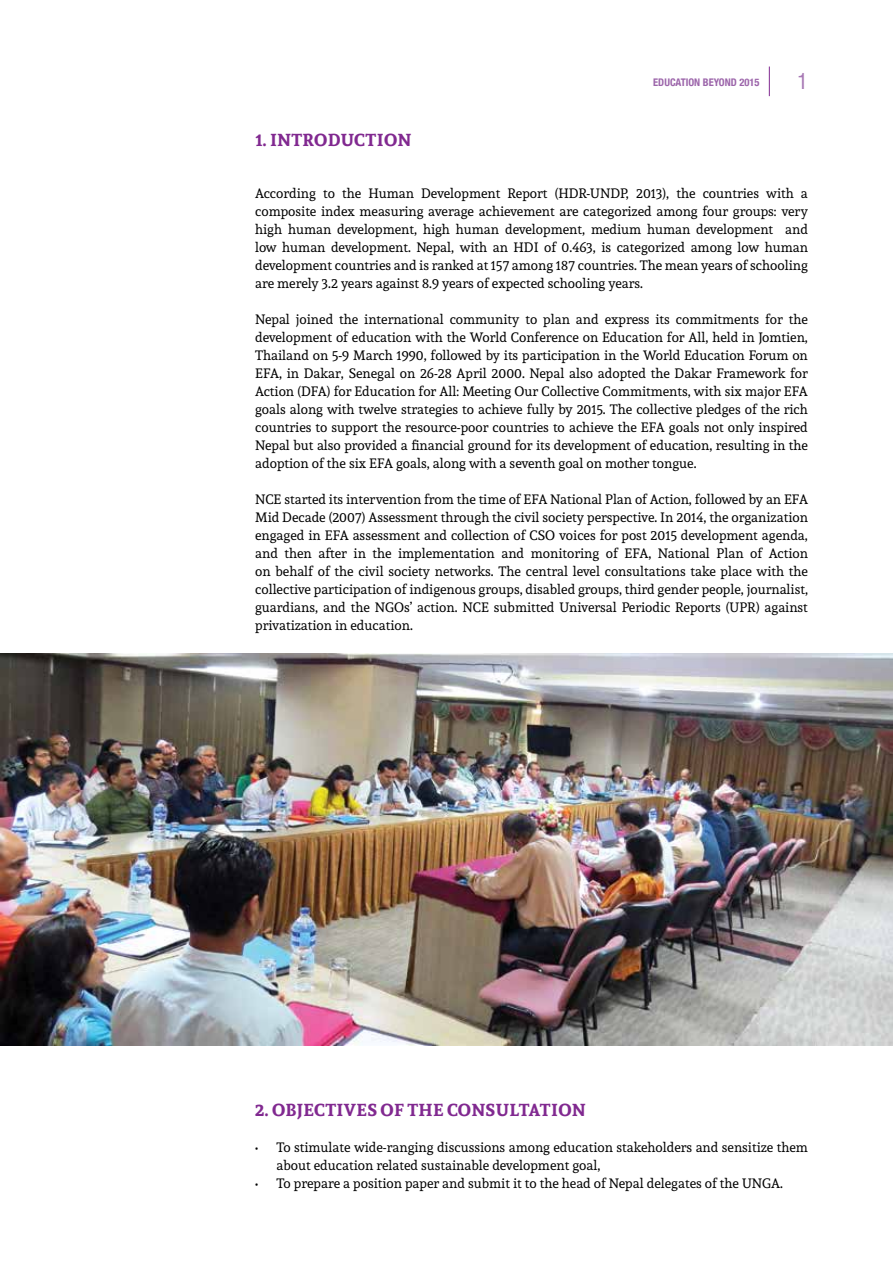
<style>
.page{position:relative;width:893px;height:1263px;background:#fff}
.page>*{position:absolute;margin:0;border:0;box-sizing:border-box;transform-origin:0 0}
.t1{font:condensed 21.3px "Helvetica";color:#a778b4}
.t2{font:700 17.25px "Andada";letter-spacing:.02em;color:#812990}
.t3{font:13.5px/18px "Andada";color:#000;text-align:justify}
.t4{font:700 condensed 10.5px "Helvetica Neue LT Com";color:#9c65aa}
</style>
<div class="page">
<svg style="left:769px;top:67px;width:1px;height:29px"></svg>
<img style="left:0;top:654px;width:893px;height:391px">
<p class="t2" style="left:255px;top:128px;width:158px">1. INTRODUCTION</p>
<p class="t4" style="left:653px;top:76px;width:108px">EDUCATION BEYOND 2015</p>
<h1 class="t1" style="left:797px;top:68px;width:12px">1</h1>
<p class="t3" style="left:255px;top:184px;width:554px">According to the Human Development Report (HDR-UNDP, 2013), the countries with a composite index measuring average achievement are categorized among four groups: very high human development, high human development, medium human development and low human development. Nepal, with an HDI of 0.463, is categorized among low human development countries and is ranked at 157 among 187 countries. The mean years of schooling are merely 3.2 years against 8.9 years of expected schooling years.</p>
<p class="t3" style="left:255px;top:310px;width:554px">Nepal joined the international community to plan and express its commitments for the development of education with the World Conference on Education for All, held in Jomtien, Thailand on 5-9 March 1990, followed by its participation in the World Education Forum on EFA, in Dakar, Senegal on 26-28 April 2000. Nepal also adopted the Dakar Framework for Action (DFA) for Education for All: Meeting Our Collective Commitments, with six major EFA goals along with twelve strategies to achieve fully by 2015. The collective pledges of the rich countries to support the resource-poor countries to achieve the EFA goals not only inspired Nepal but also provided a financial ground for its development of education, resulting in the adoption of the six EFA goals, along with a seventh goal on mother tongue.</p>
<p class="t3" style="left:255px;top:490px;width:554px">NCE started its intervention from the time of EFA National Plan of Action, followed by an EFA Mid Decade (2007) Assessment through the civil society perspective. In 2014, the organization engaged in EFA assessment and collection of CSO voices for post 2015 development agenda, and then after in the implementation and monitoring of EFA, National Plan of Action on behalf of the civil society networks. The central level consultations take place with the collective participation of indigenous groups, disabled groups, third gender people, journalist, guardians, and the NGOs’ action. NCE submitted Universal Periodic Reports (UPR) against privatization in education.</p>
<p class="t2" style="left:255px;top:1098px;width:332px">2. OBJECTIVES OF THE CONSULTATION</p>
<p class="t3" style="left:276px;top:1138px;width:533px;text-indent:-21px">• To stimulate wide-ranging discussions among education stakeholders and sensitize them about education related sustainable development goal,</p>
<p class="t3" style="left:255px;top:1174px;width:529px">• To prepare a position paper and submit it to the head of Nepal delegates of the UNGA.</p>
</div>
